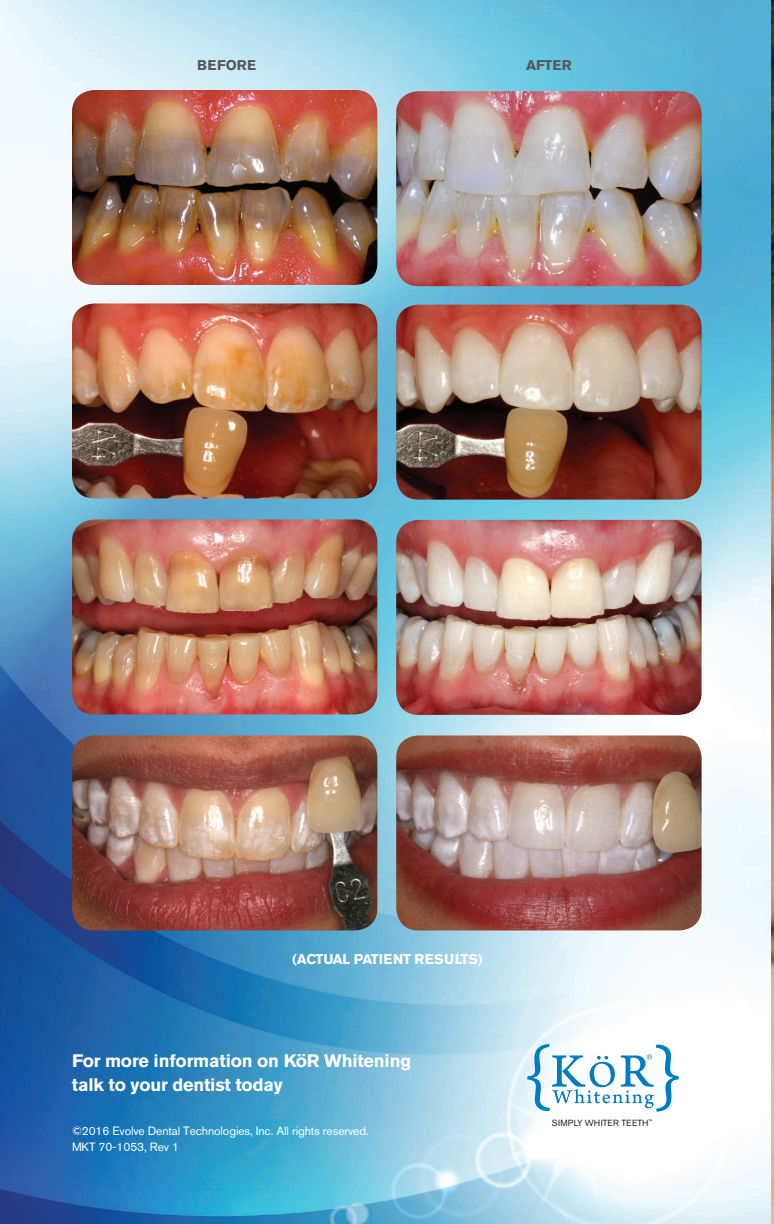
<style>
.page{position:relative;width:774px;height:1224px;background:#fff}
.page>*{position:absolute;margin:0;border:0;box-sizing:border-box;transform-origin:0 0}
.t1{font:700 18px/24px "Akzidenz Grotesk BE";letter-spacing:-.01em;color:#fff}
.t2{font:700 14px "Akzidenz Grotesk BE";letter-spacing:-.01em;color:#fff}
.t3{font:700 14px "Akzidenz Grotesk BE";letter-spacing:.01em;color:#57585a}
.t4{font:12px "Akzidenz Grotesk BE";letter-spacing:-.01em;color:#fff}
.t5{font:12px "Akzidenz Grotesk Std";letter-spacing:-.01em;color:#fff}
.t6{font:8.8px "Akzidenz Grotesk BE";letter-spacing:.01em;color:#231f20}
</style>
<div class="page">
<img style="left:0;top:0;width:772px;height:1224px">
<img style="left:772px;top:0;width:2px;height:1224px">
<img style="left:773px;top:887px;width:1px;height:97px">
<svg style="left:527px;top:1044px;width:152px;height:68px"></svg>
<img style="left:72px;top:90px;width:305px;height:195px">
<img style="left:396px;top:91px;width:306px;height:195px">
<img style="left:72px;top:303px;width:305px;height:195px">
<img style="left:396px;top:305px;width:306px;height:195px">
<img style="left:72px;top:735px;width:305px;height:195px">
<img style="left:396px;top:735px;width:306px;height:195px">
<img style="left:72px;top:519px;width:305px;height:195px">
<img style="left:396px;top:520px;width:306px;height:195px">
<p class="t3" style="left:197px;top:57px;width:61px">BEFORE</p>
<p class="t3" style="left:526px;top:57px;width:47px">AFTER</p>
<p class="t2" style="left:292px;top:951px;width:192px">(ACTUAL PATIENT RESULTS)</p>
<p class="t1" style="left:72px;top:1049px;width:341px">For more information on KöR Whitening talk to your dentist today</p>
<p class="t4" style="left:72px;top:1123px;width:298px">©2016 Evolve Dental Technologies, Inc. All rights reserved.</p>
<p class="t5" style="left:72px;top:1139px;width:109px">MKT 70-1053, Rev 1</p>
<p class="t6" style="left:552px;top:1118px;width:102px">SIMPLY WHITER TEETH<sup>™</sup></p>
</div>
